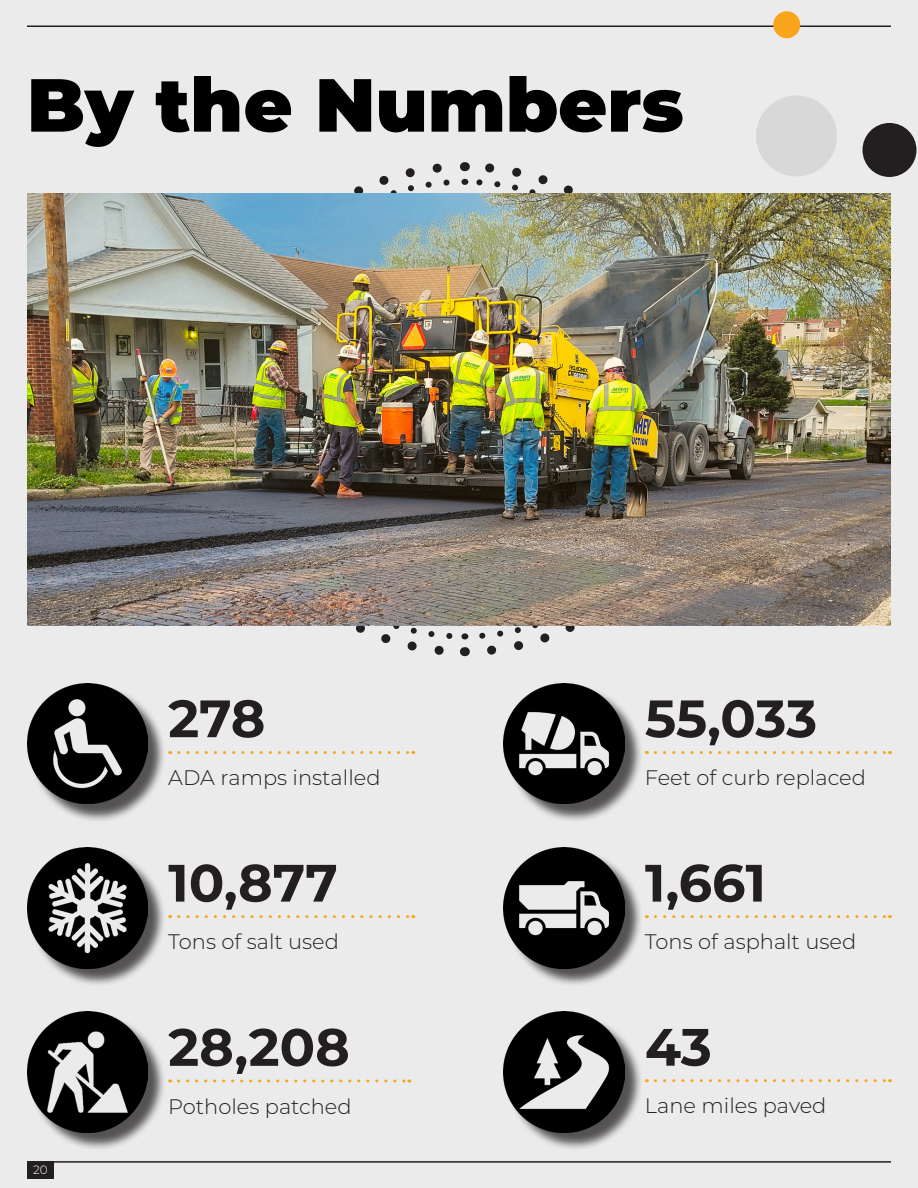
<style>
.page{position:relative;width:918px;height:1188px;background:#ebebeb}
.page>*{position:absolute;margin:0;border:0;box-sizing:border-box;transform-origin:0 0}
.t1{font:900 75px "Montserrat";color:#000}
.t2{font:700 52.5px "Montserrat";color:#231f20}
.t3{font:300 21px "Montserrat";color:#231f20}
.t4{font:300 12px "Montserrat";color:#fff}
</style>
<div class="page">
<div style="left:27px;top:1161px;width:27px;height:17px;background:#231f20"></div>
<hr style="left:54px;top:1161px;width:837px;height:2px;background:#231f20">
<hr style="left:27px;top:26px;width:864px;height:1px;background:#231f20">
<svg style="left:476px;top:625px;width:222px;height:17px"></svg>
<svg style="left:467px;top:176px;width:106px;height:17px"></svg>
<svg style="left:354px;top:176px;width:96px;height:17px"></svg>
<svg style="left:231px;top:625px;width:231px;height:17px"></svg>
<img style="left:27px;top:193px;width:864px;height:432px">
<div style="left:862px;top:123px;width:54px;height:54px;background:#231f20;border-radius:50%"></div>
<div style="left:756px;top:95px;width:81px;height:81px;background:#d8d8d8;border-radius:50%"></div>
<div style="left:773px;top:11px;width:27px;height:27px;background:#f9a51b;border-radius:50%"></div>
<svg style="left:179px;top:915px;width:235px;height:3px"></svg>
<div style="left:29px;top:850px;width:137px;height:137px;background:#231f20;opacity:.75"></div>
<img style="left:27px;top:847px;width:121px;height:121px">
<div style="left:29px;top:685px;width:137px;height:137px;background:#231f20;opacity:.75"></div>
<img style="left:27px;top:683px;width:121px;height:121px">
<svg style="left:179px;top:751px;width:235px;height:3px"></svg>
<div style="left:29px;top:1014px;width:137px;height:137px;background:#231f20;opacity:.75"></div>
<img style="left:27px;top:1011px;width:121px;height:121px">
<svg style="left:179px;top:1080px;width:231px;height:3px"></svg>
<div style="left:506px;top:850px;width:137px;height:137px;background:#231f20;opacity:.75"></div>
<img style="left:504px;top:847px;width:121px;height:121px">
<svg style="left:655px;top:915px;width:236px;height:3px"></svg>
<div style="left:506px;top:1014px;width:137px;height:137px;background:#231f20;opacity:.75"></div>
<img style="left:504px;top:1011px;width:121px;height:121px">
<svg style="left:655px;top:1079px;width:236px;height:3px"></svg>
<div style="left:506px;top:685px;width:137px;height:137px;background:#231f20;opacity:.75"></div>
<img style="left:504px;top:683px;width:121px;height:121px">
<svg style="left:655px;top:751px;width:236px;height:3px"></svg>
<hr style="left:917px;top:0;width:1px;height:1188px;background:#f9a51b">
<p class="t1" style="left:27px;top:49px;width:658px">By the Numbers</p>
<p class="t4" style="left:33px;top:1161px;width:16px">20</p>
<p class="t2" style="left:168px;top:681px;width:99px">278</p>
<p class="t3" style="left:168px;top:764px;width:214px">ADA ramps installed</p>
<p class="t2" style="left:168px;top:845px;width:171px">10,877</p>
<p class="t3" style="left:168px;top:928px;width:172px">Tons of salt used</p>
<p class="t2" style="left:168px;top:1009px;width:183px">28,208</p>
<p class="t3" style="left:168px;top:1092px;width:185px">Potholes patched</p>
<p class="t2" style="left:645px;top:681px;width:174px">55,033</p>
<p class="t3" style="left:645px;top:764px;width:222px">Feet of curb replaced</p>
<p class="t2" style="left:645px;top:845px;width:123px">1,661</p>
<p class="t3" style="left:645px;top:928px;width:213px">Tons of asphalt used</p>
<p class="t2" style="left:645px;top:1009px;width:68px">43</p>
<p class="t3" style="left:645px;top:1092px;width:183px">Lane miles paved</p>
</div>
